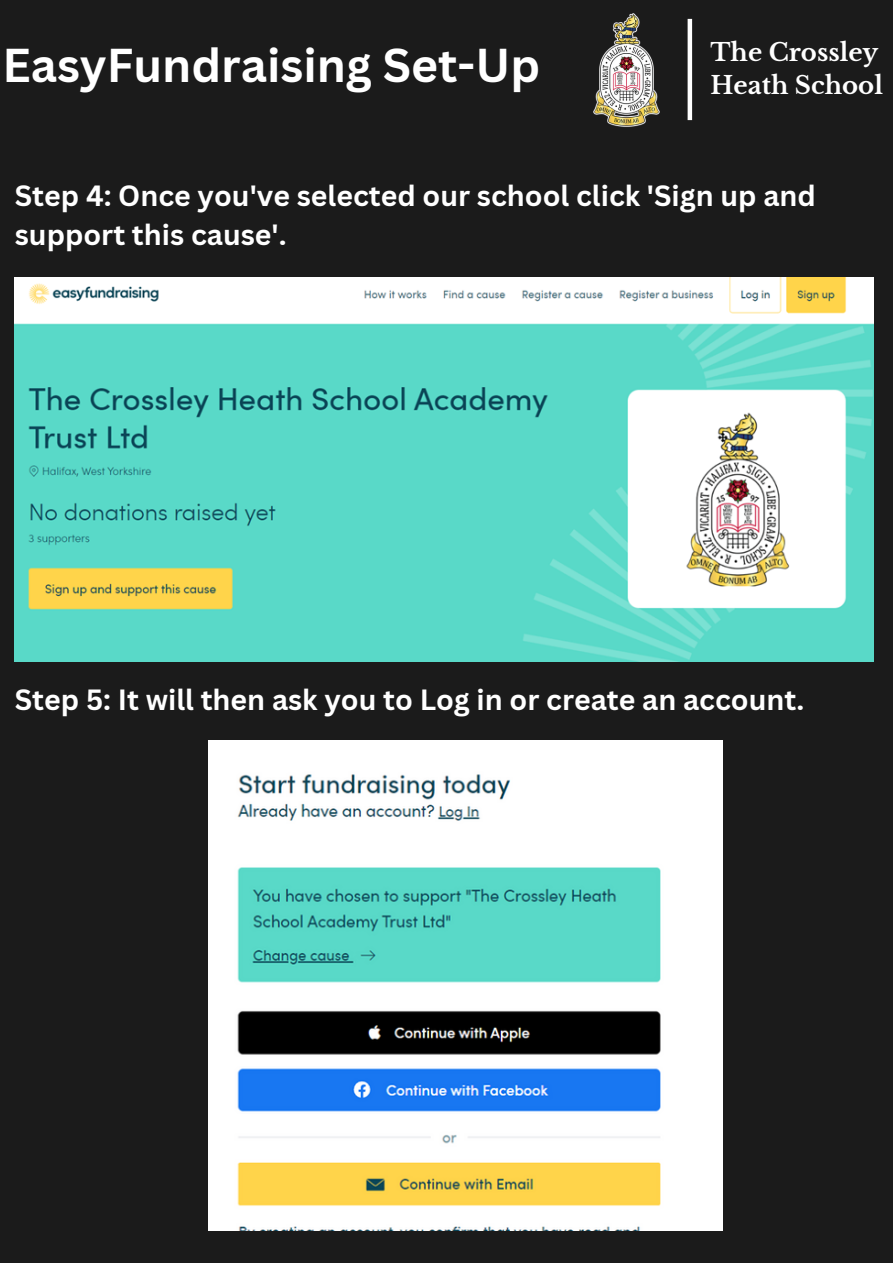
<style>
.page{position:relative;width:893px;height:1264px;background:#fff}
.page>*{position:absolute;margin:0;border:0;box-sizing:border-box;transform-origin:0 0}
.t1{font:700 46.2px "Canva Sans";color:#fff}
.t2{font:700 28.5px/39.3px "Canva Sans";color:#fff}
.t3{font:700 24.3px "Libre Baskerville";color:#fff}
</style>
<div class="page">
<div style="left:0;top:0;width:892px;height:1262px;background:#1b1b1b"></div>
<img style="left:593px;top:13px;width:66px;height:114px">
<div style="left:687px;top:19px;width:5px;height:101px;background:#fff"></div>
<img style="left:15px;top:278px;width:857px;height:383px">
<img style="left:208px;top:740px;width:514px;height:490px">
<p class="t1" style="left:2px;top:33px;width:539px">EasyFundraising Set-Up</p>
<p class="t3" style="left:710px;top:37px;width:169px">The Crossley</p>
<p class="t3" style="left:710px;top:71px;width:174px">Heath School</p>
<p class="t2" style="left:15px;top:175px;width:802px">Step 4: Once you've selected our school click 'Sign up and support this cause'.</p>
<p class="t2" style="left:15px;top:679px;width:790px">Step 5: It will then ask you to Log in or create an account.</p>
</div>
